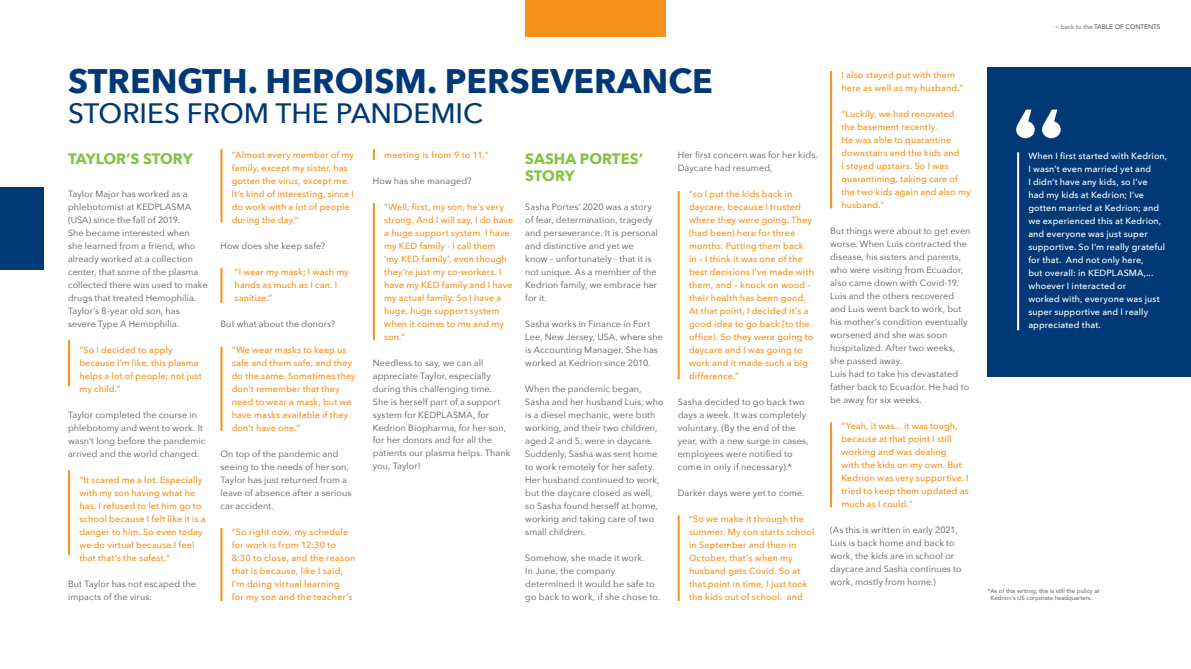
<style>
.page{position:relative;width:1191px;height:669px;background:#fff}
.page>*{position:absolute;margin:0;border:0;box-sizing:border-box;transform-origin:0 0}
.t1{font:700 34px "Avenir Next";color:#003976}
.t2{font:500 28px "Avenir Next";color:#003976}
.t3{font:700 15px/17.2px "Avenir Next";color:#82c341}
.t4{font:9px/13px "Avenir Next";letter-spacing:.01em;color:#58595b}
.t5{font:500 9px/13px "Avenir Next";letter-spacing:.015em;color:#f7921e}
.t6{font:500 9px/13px "Avenir Next";letter-spacing:.01em;color:#fff}
.t7{font:500 6.5px "Avenir";letter-spacing:-.01em;color:#58595b}
.t8{font:6px/7.2px "Avenir";color:#58595b}
.s1{font-weight:300}
</style>
<div class="page">
<hr style="left:68px;top:470px;width:2px;height:85px;background:#f7921e">
<svg style="left:373px;top:149px;width:2px;height:11px"></svg>
<hr style="left:677px;top:191px;width:2px;height:188px;background:#f7921e">
<hr style="left:677px;top:515px;width:2px;height:86px;background:#f7921e">
<hr style="left:830px;top:422px;width:2px;height:85px;background:#f7921e">
<hr style="left:830px;top:71px;width:2px;height:137px;background:#f7921e">
<hr style="left:373px;top:203px;width:2px;height:137px;background:#f7921e">
<hr style="left:220px;top:347px;width:2px;height:84px;background:#f7921e">
<hr style="left:220px;top:528px;width:2px;height:73px;background:#f7921e">
<hr style="left:220px;top:149px;width:2px;height:74px;background:#f7921e">
<hr style="left:220px;top:268px;width:2px;height:35px;background:#f7921e">
<hr style="left:68px;top:340px;width:2px;height:46px;background:#f7921e">
<div style="left:987px;top:68px;width:204px;height:309px;background:#003976"></div>
<hr style="left:1017px;top:152px;width:2px;height:178px;background:#fff">
<svg style="left:1016px;top:110px;width:44px;height:28px"></svg>
<div style="left:0;top:187px;width:43px;height:82px;background:#003976"></div>
<div style="left:525px;top:0;width:140px;height:37px;background:#f7921e"></div>
<h1 class="t1" style="left:68px;top:52px;width:646px">STRENGTH. HEROISM. PERSEVERANCE</h1>
<h2 class="t2" style="left:68px;top:89px;width:416px">STORIES FROM THE PANDEMIC</h2>
<h3 class="t3" style="left:68px;top:150px;width:126px">TAYLOR’S STORY</h3>
<p class="t4" style="left:68px;top:187px;width:141px">Taylor Major has worked as a phlebotomist at KEDPLASMA (USA) since the fall of 2019.<br>She became interested when<br>she learned from a friend, who already worked at a collection center, that some of the plasma collected there was used to make drugs that treated Hemophilia.<br>Taylor’s 8-year old son, has severe Type A Hemophilia.</p>
<p class="t5" style="left:79px;top:343px;width:124px">“So I decided to apply because I’m like, this plasma helps a lot of people; not just my child.”</p>
<p class="t4" style="left:68px;top:408px;width:139px">Taylor completed the course in phlebotomy and went to work. It wasn’t long before the pandemic arrived and the world changed.</p>
<p class="t5" style="left:79px;top:473px;width:128px">“It scared me a lot. Especially with my son having what he has. I refused to let him go to school because I felt like it is a danger to him. So even today we do virtual because I feel that that’s the safest.”</p>
<p class="t4" style="left:68px;top:577px;width:129px">But Taylor has not escaped the impacts of the virus:</p>
<p class="t5" style="left:232px;top:148px;width:124px">“Almost every member of my family, except my sister, has gotten the virus, except me.<br>It’s kind of interesting, since I do work with a lot of people during the day.”</p>
<p class="t4" style="left:220px;top:239px;width:106px">How does she keep safe?</p>
<p class="t5" style="left:235px;top:265px;width:116px">“I wear my mask; I wash my hands as much as I can. I sanitize.”</p>
<p class="t4" style="left:220px;top:317px;width:116px">But what about the donors?</p>
<p class="t5" style="left:232px;top:343px;width:125px">“We wear masks to keep us safe and them safe, and they do the same. Sometimes they don’t remember that they need to wear a mask, but we have masks available if they don’t have one.”</p>
<p class="t4" style="left:220px;top:447px;width:132px">On top of the pandemic and seeing to the needs of her son,<br>Taylor has just returned from a leave of absence after a serious car accident.</p>
<p class="t5" style="left:232px;top:525px;width:125px">“So right now, my schedule for work is from 12:30 to<br>8:30 to close, and the reason that is because, like I said,<br>I’m doing virtual learning<br>for my son and the teacher’s</p>
<p class="t5" style="left:384px;top:148px;width:106px">meeting is from 9 to 11.”</p>
<p class="t4" style="left:373px;top:174px;width:100px">How has she managed?</p>
<p class="t5" style="left:384px;top:200px;width:131px">“Well, first, my son, he’s very strong. And I will say, I do have a huge support system. I have my KED family - I call them<br>‘my KED family’, even though they’re just my co-workers. I have my KED family and I have my actual family. So I have a huge, huge support system when it comes to me and my son.”</p>
<p class="t4" style="left:373px;top:355px;width:139px">Needless to say, we can all appreciate Taylor, especially during this challenging time.<br>She is herself part of a support system for KEDPLASMA, for<br>Kedrion Biopharma, for her son, for her donors and for all the patients our plasma helps. Thank you, Taylor!</p>
<h3 class="t3" style="left:525px;top:150px;width:119px">SASHA PORTES’<br>STORY</h3>
<p class="t4" style="left:525px;top:200px;width:134px">Sasha Portes’ 2020 was a story of fear, determination, tragedy and perseverance. It is personal and distinctive and yet we know – unfortunately - that it is not unique. As a member of the<br>Kedrion family, we embrace her for it.</p>
<p class="t4" style="left:525px;top:317px;width:139px">Sasha works in Finance in Fort<br>Lee, New Jersey, USA, where she is Accounting Manager. She has worked at Kedrion since 2010.</p>
<p class="t4" style="left:525px;top:382px;width:140px">When the pandemic began,<br>Sasha and her husband Luis, who is a diesel mechanic, were both working, and their two children, aged 2 and 5, were in daycare.<br>Suddenly, Sasha was sent home to work remotely for her safety.<br>Her husband continued to work, but the daycare closed as well, so Sasha found herself at home, working and taking care of two small children.</p>
<p class="t4" style="left:525px;top:551px;width:136px">Somehow, she made it work.<br>In June, the company determined it would be safe to go back to work, if she chose to.</p>
<p class="t4" style="left:677px;top:148px;width:142px">Her first concern was for her kids.<br>Daycare had resumed,</p>
<p class="t5" style="left:689px;top:187px;width:126px">“so I put the kids back in daycare, because I trusted where they were going. They (had been) here for three months. Putting them back<br>in – I think it was one of the best decisions I’ve made with them, and – knock on wood – their health has been good.<br>At that point, I decided it’s a good idea to go back (to the office). So they were going to daycare and I was going to work and it made such a big difference.”</p>
<p class="t4" style="left:677px;top:395px;width:132px">Sasha decided to go back two days a week. It was completely voluntary. (By the end of the year, with a new surge in cases, employees were notified to come in only if necessary).*</p>
<p class="t4" style="left:677px;top:486px;width:128px">Darker days were yet to come.</p>
<p class="t5" style="left:689px;top:512px;width:127px">“So we make it through the summer. My son starts school in September and then in<br>October, that’s when my husband gets Covid. So at that point in time, I just took the kids out of school. and</p>
<p class="t5" style="left:841px;top:68px;width:123px">I also stayed put with them here as well as my husband.”</p>
<p class="t5" style="left:841px;top:107px;width:131px">“Luckily, we had renovated<br>the basement recently.<br>He was able to quarantine downstairs and the kids and<br>I stayed upstairs. So I was quarantining, taking care of the two kids again and also my husband.”</p>
<p class="t4" style="left:830px;top:224px;width:142px">But things were about to get even worse. When Luis contracted the disease, his sisters and parents, who were visiting from Ecuador, also came down with Covid-19.<br>Luis and the others recovered and Luis went back to work, but his mother‘s condition eventually worsened and she was soon hospitalized. After two weeks, she passed away.<br>Luis had to take his devastated father back to Ecuador. He had to be away for six weeks.</p>
<p class="t5" style="left:841px;top:419px;width:129px">“Yeah, it was... it was tough, because at that point I still working and was dealing<br>with the kids on my own. But<br>Kedrion was very supportive. I tried to keep them updated as much as I could.”</p>
<p class="t4" style="left:830px;top:523px;width:133px">(As this is written in early 2021,<br>Luis is back home and back to work, the kids are in school or daycare and Sasha continues to work, mostly from home.)</p>
<p class="t7" style="left:1055px;top:21px;width:107px"><span class="s1">&lt; back to the</span> TABLE OF CONTENTS</p>
<p class="t6" style="left:1028px;top:149px;width:140px">When I first started with Kedrion,<br>I wasn’t even married yet and<br>I didn’t have any kids, so I’ve<br>had my kids at Kedrion; I’ve gotten married at Kedrion; and we experienced this at Kedrion, and everyone was just super supportive. So I’m really grateful for that. And not only here,<br>but overall: in KEDPLASMA,... whoever I interacted or<br>worked with, everyone was just super supportive and I really appreciated that.</p>
<p class="t8" style="left:990px;top:587px;width:111px;text-indent:-3px">*As of this writing, this is still the policy at<br>Kedrion’s US corporate headquarters.</p>
</div>
